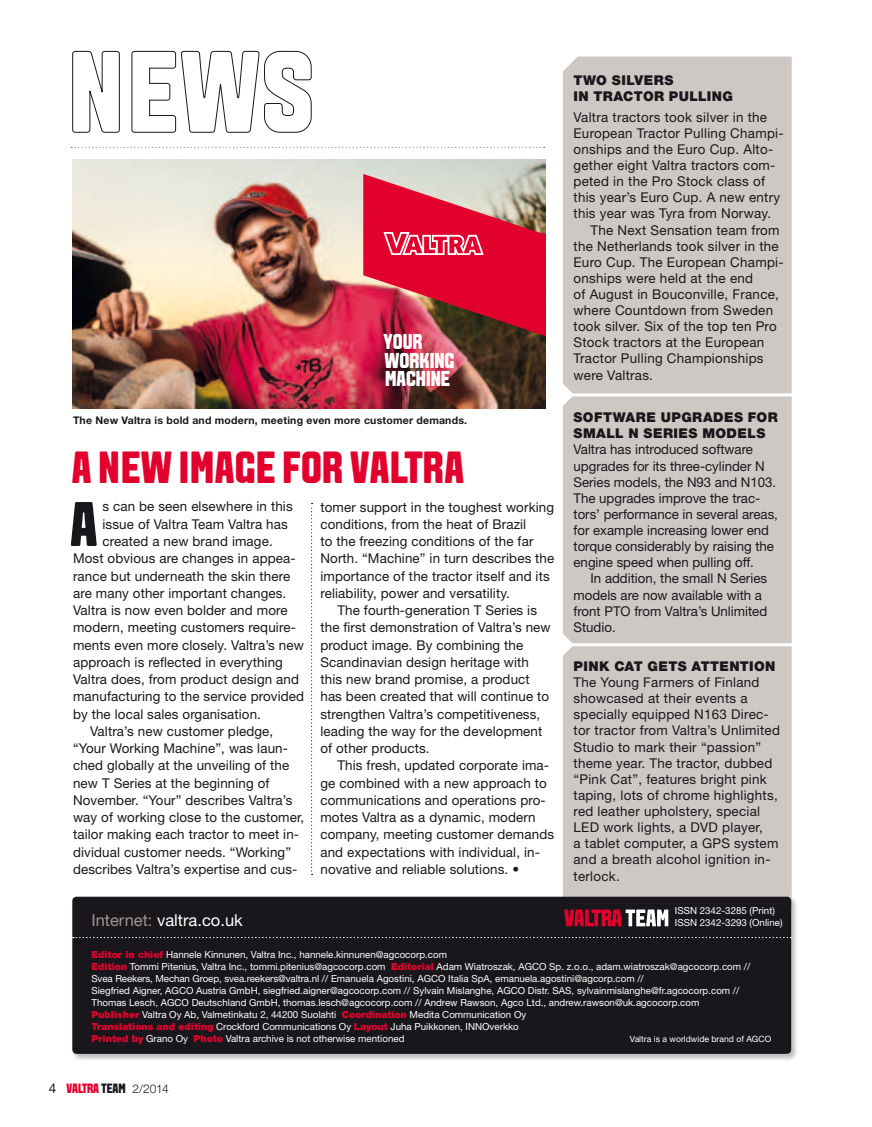
<style>
.page{position:relative;width:872px;height:1127px;background:#fff}
.page>*{position:absolute;margin:0;border:0;box-sizing:border-box;transform-origin:0 0}
.t1{font:800 62.85px "VALTRA Aveny T";color:#1a171c}
.t2{font:800 45px "VALTRA Aveny T";letter-spacing:.01em;color:#e2002c}
.t3{font:800 21.6px/18.3px "VALTRA Aveny T";color:#fff}
.t4{font:16.5px "Helvetica Neue LT Std";color:#fff}
.t5{font:13.5px/16px "Helvetica Neue LT Std";letter-spacing:.01em;color:#1a171c}
.t6{font:900 13.5px/16px "Helvetica Neue LT Std";letter-spacing:.035em;color:#1a171c}
.t7{font:800 13.5px "VALTRA Aveny T";letter-spacing:-.02em;color:#e2002c}
.t8{font:700 10.5px "Helvetica Neue LT Std";letter-spacing:.02em;color:#1a171c}
.t9{font:9.75px/12px "Helvetica Neue LT Std";color:#fff}
.t10{font:8.7px "Helvetica Neue LT Std";color:#fff}
.s1{color:#9f9590}
.s2{font-weight:900;color:#e2002c}
.s3{font-family:"Helvetica Neue LT Std";font-weight:400;color:#1a171c}
.s4{color:#1a171c}
.s5{font-family:"Helvetica Neue LT Std";font-weight:300;font-size:12px;color:#1a171c}
</style>
<div class="page">
<div style="left:563px;top:57px;width:228px;height:838px;background:#cec8c5"></div>
<svg style="left:71px;top:147px;width:474px;height:1px"></svg>
<div style="left:71px;top:895px;width:728px;height:166px;background:#1a171c;opacity:.3"></div>
<div style="left:72px;top:897px;width:719px;height:157px;background:#1a171c;border-radius:4px"></div>
<svg style="left:73px;top:937px;width:718px;height:1px"></svg>
<img style="left:72px;top:160px;width:474px;height:248px">
<hr style="left:563px;top:393px;width:253px;height:3px;background:#fff">
<svg style="left:563px;top:383px;width:11px;height:24px"></svg>
<hr style="left:563px;top:643px;width:253px;height:3px;background:#fff">
<svg style="left:563px;top:632px;width:11px;height:25px"></svg>
<svg style="left:311px;top:503px;width:1px;height:372px"></svg>
<svg style="left:72px;top:51px;width:240px;height:82px"></svg>
<img style="left:363px;top:174px;width:183px;height:162px">
<svg style="left:564px;top:909px;width:104px;height:17px"></svg>
<h3 class="t3" style="left:383px;top:333px;width:72px">YOUR<br>WORKING<br>MACHINE</h3>
<p class="t8" style="left:73px;top:414px;width:395px">The New Valtra is bold and modern, meeting even more customer demands.</p>
<h2 class="t2" style="left:72px;top:442px;width:392px">A NEW IMAGE FOR VALTRA</h2>
<h1 class="t1" style="left:70px;top:489px;width:29px">A</h1>
<p class="t5" style="left:103px;top:498px;width:192px">s can be seen elsewhere in this</p>
<p class="t5" style="left:320px;top:498px;width:235px;line-height:17.2px">tomer support in the toughest working conditions, from the heat of Brazil<br>to the freezing conditions of the far North. “Machine” in turn describes the importance of the tractor itself and its reliability, power and versatility.</p>
<p class="t5" style="left:320px;top:601px;width:232px;line-height:17.2px;text-indent:17px">The fourth-generation T Series is the first demonstration of Valtra’s new product image. By combining the Scandinavian design heritage with this new brand promise, a product has been created that will continue to strengthen Valtra’s competitiveness, leading the way for the development of other products.</p>
<p class="t5" style="left:320px;top:757px;width:235px;line-height:17.2px;text-indent:17px">This fresh, updated corporate ima&shy;ge combined with a new approach to communications and operations pro&shy;motes Valtra as a dynamic, modern company, meeting customer demands and expectations with individual, in&shy;novative and reliable solutions. •</p>
<p class="t5" style="left:103px;top:516px;width:187px">issue of Valtra Team Valtra has</p>
<p class="t5" style="left:103px;top:533px;width:172px">created a new brand image.</p>
<p class="t5" style="left:73px;top:550px;width:224px">Most obvious are changes in appea-</p>
<p class="t5" style="left:73px;top:567px;width:219px">rance but underneath the skin there</p>
<p class="t5" style="left:73px;top:585px;width:215px">are many other important changes.</p>
<p class="t5" style="left:73px;top:602px;width:216px">Valtra is now even bolder and more</p>
<p class="t5" style="left:73px;top:619px;width:224px">modern, meeting customers require-</p>
<p class="t5" style="left:73px;top:636px;width:232px">ments even more closely. Valtra’s new</p>
<p class="t5" style="left:73px;top:654px;width:211px">approach is reflected in everything</p>
<p class="t5" style="left:73px;top:671px;width:228px">Valtra does, from product design and</p>
<p class="t5" style="left:73px;top:688px;width:233px">manufacturing to the service provided</p>
<p class="t5" style="left:73px;top:705px;width:189px">by the local sales organisation.</p>
<p class="t5" style="left:90px;top:723px;width:185px">Valtra’s new customer pledge,</p>
<p class="t5" style="left:73px;top:740px;width:216px">“Your Working Machine”, was laun-</p>
<p class="t5" style="left:73px;top:757px;width:218px">ched globally at the unveiling of the</p>
<p class="t5" style="left:73px;top:774px;width:198px">new T Series at the beginning of</p>
<p class="t5" style="left:73px;top:792px;width:221px">November. “Your” describes Valtra’s</p>
<p class="t5" style="left:73px;top:809px;width:233px">way of working close to the customer,</p>
<p class="t5" style="left:73px;top:826px;width:228px">tailor making each tractor to meet in-</p>
<p class="t5" style="left:73px;top:843px;width:220px">dividual customer needs. “Working”</p>
<p class="t5" style="left:73px;top:861px;width:226px">describes Valtra’s expertise and cus-</p>
<p class="t6" style="left:573px;top:72px;width:161px">TWO SILVERS<br>IN TRACTOR PULLING</p>
<p class="t5" style="left:573px;top:109px;width:195px">Valtra tractors took silver in the</p>
<p class="t5" style="left:573px;top:125px;width:212px">European Tractor Pulling Champi-</p>
<p class="t5" style="left:573px;top:141px;width:201px">onships and the Euro Cup. Alto-</p>
<p class="t5" style="left:573px;top:157px;width:203px">gether eight Valtra tractors com-</p>
<p class="t5" style="left:573px;top:173px;width:193px">peted in the Pro Stock class of</p>
<p class="t5" style="left:573px;top:189px;width:208px">this year’s Euro Cup. A new entry</p>
<p class="t5" style="left:573px;top:205px;width:199px">this year was Tyra from Norway.</p>
<p class="t5" style="left:590px;top:221px;width:190px">The Next Sensation team from</p>
<p class="t5" style="left:573px;top:238px;width:207px">the Netherlands took silver in the</p>
<p class="t5" style="left:573px;top:254px;width:212px">Euro Cup. The European Champi-</p>
<p class="t5" style="left:573px;top:270px;width:181px">onships were held at the end</p>
<p class="t5" style="left:573px;top:286px;width:207px">of August in Bouconville, France,</p>
<p class="t5" style="left:573px;top:302px;width:201px">where Countdown from Sweden</p>
<p class="t5" style="left:573px;top:318px;width:205px">took silver. Six of the top ten Pro</p>
<p class="t5" style="left:573px;top:334px;width:192px">Stock tractors at the European</p>
<p class="t5" style="left:573px;top:350px;width:191px">Tractor Pulling Championships</p>
<p class="t5" style="left:573px;top:367px;width:81px">were Valtras.</p>
<p class="t6" style="left:573px;top:409px;width:206px">SOFTWARE UPGRADES FOR<br>SMALL N SERIES MODELS</p>
<p class="t5" style="left:573px;top:441px;width:206px">Valtra has introduced software upgrades for its three-cylinder N Series models, the N93 and N103.<br>The upgrades improve the trac&shy;tors’ performance in several areas, for example increasing lower end torque considerably by raising the engine speed when pulling off.</p>
<p class="t5" style="left:573px;top:570px;width:195px;text-indent:17px">I n addition, the small N Series models are now available with a front PTO from Valtra’s Unlimited<br>Studio.</p>
<p class="t6" style="left:573px;top:658px;width:138px">PINK CAT GETS ATTE</p>
<p class="t6" style="left:729px;top:658px;width:47px">NTION</p>
<p class="t5" style="left:573px;top:674px;width:208px">The Young Farmers of Finland showcased at their events a specially equipped N163 Direc&shy;tor tractor from Valtra’s Unlimited<br>Studio to mark their “passion” theme year. The tractor, dubbed “Pink Cat”, features bright pink taping, lots of chrome highlights, red leather upholstery, special<br>LED</p>
<p class="t5" style="left:573px;top:819px;width:206px;text-indent:30px">work lights, a DVD player,<br>a tablet computer, a GPS system and a breath alcohol ignition in&shy;terlock.</p>
<p class="t9" style="left:675px;top:904px;width:109px">I SSN 2342-3285 (Print)<br>ISSN 2342-3293 (Online)</p>
<p class="t4" style="left:91px;top:910px;width:153px"><span class="s1">I nternet:</span> valtra.co.uk</p>
<p class="t9" style="left:91px;top:948px;width:660px"><span class="s2">EDITOR IN CHIEF</span> Hannele Kinnunen, Valtra I nc., hannele.kinnunen@agcocorp.com<br><span class="s2">EDITION</span> Tommi Pitenius, Valtra I nc., tommi.pitenius@agcocorp.com <span class="s2">EDITORIAL</span> Adam Wiatroszak, AGCO Sp. z.o.o., adam.wiatroszak@agcocorp.com // Svea Reekers, Mechan Groep, svea.reekers@valtra.nl // Emanuela Agostini, AGCO Italia SpA, emanuela.agostini@agcorp.com //<br>Siegfried Aigner, AGCO Austria GmbH, siegfried.aigner@agcocorp.com // Sylvain Mislanghe, AGCO Distr. SAS, sylvainmislanghe@fr.agcocorp.com // Thomas Lesch, AGCO Deutschland GmbH, thomas.lesch@agcocorp.com // Andrew Rawson, Agco Ltd., andrew.rawson@uk.agcocorp.com<br><span class="s2">PUBLISHER</span> Valtra Oy Ab, Valmetinkatu 2, 44200 Suolahti <span class="s2">COORDINATION</span> Medita Communication Oy<br><span class="s2">TRANSLATIONS AND EDITING</span> Crockford Communications Oy <span class="s2">LAYOUT</span> Juha Puikkonen, I NNOverkko<br><span class="s2">PRINTED BY</span> Grano Oy <span class="s2">PHOTO</span> Valtra archive is not otherwise mentioned</p>
<p class="t10" style="left:630px;top:1034px;width:142px">Valtra is a worldwide brand of AGCO</p>
<p class="t7" style="left:49px;top:1081px;width:121px"><span class="s3">4</span> VALTRA <span class="s4">TEAM</span> <span class="s5">2/2014</span></p>
</div>
